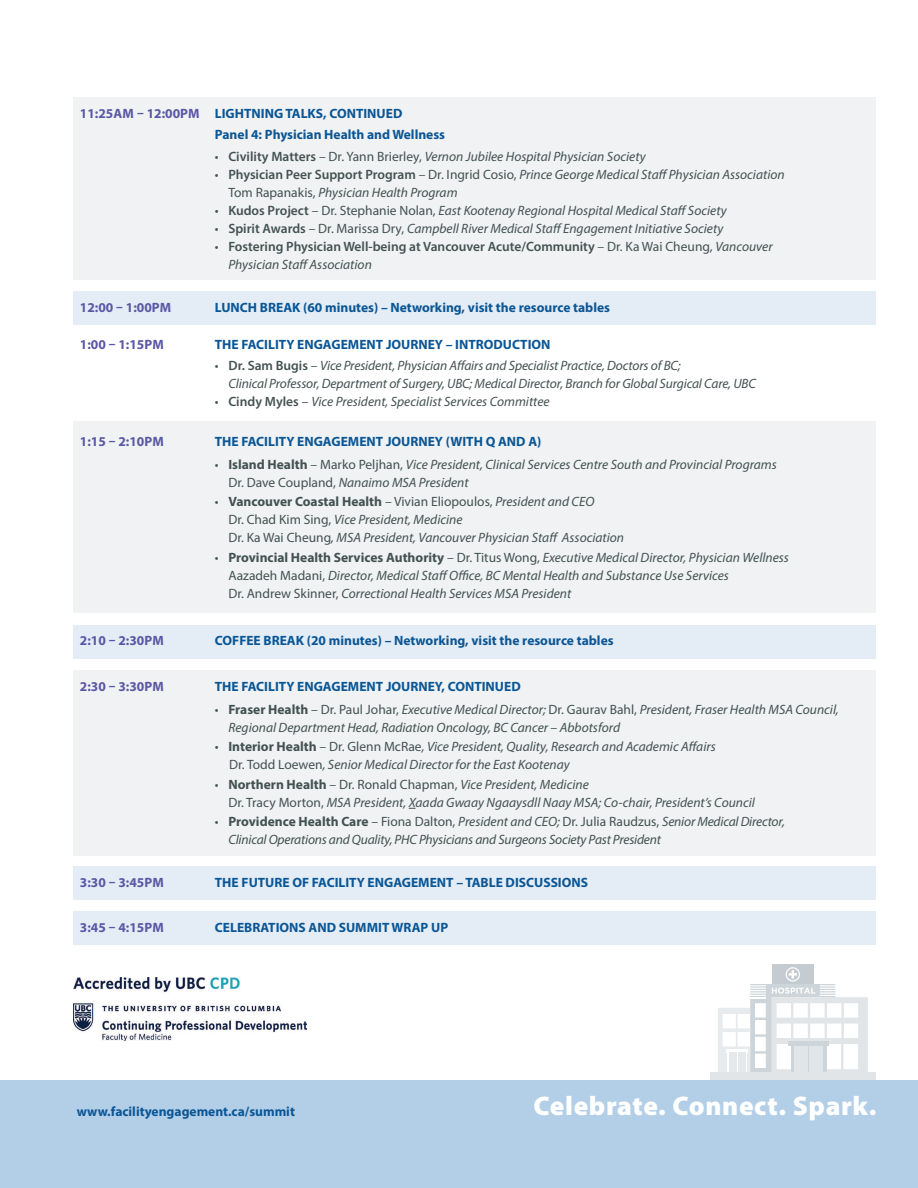
<style>
.page{position:relative;width:918px;height:1188px;background:#fff}
.page>*{position:absolute;margin:0;border:0;box-sizing:border-box;transform-origin:0 0}
.t1{font:900 27px "Myriad Pro";letter-spacing:.025em;color:#fff}
.t2{font:italic 13.5px/18px "Myriad Pro";color:#435151}
.t3{font:700 13.5px "Myriad Pro";color:#0b5695}
.t4{font:600 13.5px/18px "Myriad Pro";color:#435151}
.t5{font:700 13.5px "Myriad Pro";color:#5a57a5}
.t6{font:700 13.5px "Myriad Pro";color:#435151}
.s1{color:#5a57a5}
.s2{font-style:normal}
.s3{font-weight:600;font-style:normal}
.s4{font-weight:400}
.s5{font-weight:400;font-style:italic}
.s6{font-weight:700;font-style:normal}
</style>
<div class="page">
<img style="left:73px;top:977px;width:233px;height:63px">
<div style="left:73px;top:671px;width:803px;height:185px;background:#f0f2f3"></div>
<div style="left:73px;top:97px;width:803px;height:183px;background:#f0f2f3"></div>
<div style="left:73px;top:866px;width:803px;height:34px;background:#e4edf6"></div>
<div style="left:73px;top:911px;width:803px;height:34px;background:#e4edf6"></div>
<div style="left:73px;top:625px;width:803px;height:34px;background:#e4edf6"></div>
<div style="left:73px;top:292px;width:803px;height:33px;background:#e4edf6"></div>
<div style="left:0;top:1080px;width:918px;height:108px;background:#b3cee7"></div>
<div style="left:73px;top:421px;width:803px;height:192px;background:#f0f2f3"></div>
<div style="left:772px;top:965px;width:42px;height:19px;background:#c4ccd1"></div>
<svg style="left:718px;top:967px;width:150px;height:106px"></svg>
<div style="left:727px;top:1051px;width:20px;height:22px;background:linear-gradient(to bottom,#f2f4f5,#f2f4f5)"></div>
<hr style="left:726px;top:1049px;width:22px;height:3px;background:#fff">
<div style="left:738px;top:1052px;width:7px;height:21px;background:#e5e9eb"></div>
<div style="left:729px;top:1052px;width:7px;height:21px;background:#e5e9eb"></div>
<div style="left:795px;top:1046px;width:13px;height:27px;background:#e1e5e8"></div>
<div style="left:809px;top:1046px;width:13px;height:27px;background:#e1e5e8"></div>
<hr style="left:788px;top:1042px;width:41px;height:4px;background:#ced5da">
<div style="left:710px;top:1073px;width:166px;height:7px;background:#e1e5e8"></div>
<p class="t3" style="left:80px;top:105px;width:324px"><span class="s1">11:25AM – 12:00PM</span> LIGHTNING TALKS, CONTINUED</p>
<p class="t3" style="left:215px;top:126px;width:232px">Panel 4: Physician Health and Wellness</p>
<p class="t2" style="left:215px;top:147px;width:432px"><span class="s2">•</span> <span class="s3">Civility Matters</span> <span class="s2">– Dr. Yann Brierley,</span> Vernon Jubilee Hospital Physician Society</p>
<p class="t2" style="left:215px;top:165px;width:571px"><span class="s2">•</span> <span class="s3">Physician Peer Support Program</span> <span class="s2">– Dr. Ingrid Cosio,</span> Prince George Medical Staff Physician Association</p>
<p class="t2" style="left:228px;top:183px;width:231px"><span class="s2">Tom Rapanakis,</span> Physician Health Program</p>
<p class="t2" style="left:215px;top:201px;width:513px">• <span class="s3">Kudos Project</span> <span class="s2">– Dr. Stephanie Nolan,</span> East Kootenay Regional Hospital Medical Staff Society</p>
<p class="t2" style="left:215px;top:219px;width:510px"><span class="s2">•</span> <span class="s3">Spirit Awards</span> <span class="s2">– Dr. Marissa Dry,</span> Campbell River Medical Staff Engagement Initiative Society</p>
<p class="t4" style="left:228px;top:237px;width:546px;text-indent:-14px"><span class="s4">•</span> Fostering Physician Well-being at Vancouver Acute/Community <span class="s4">– Dr. Ka Wai Cheung,</span> <span class="s5">Vancouver<br>Physician Staff Association</span></p>
<p class="t5" style="left:80px;top:298px;width:93px">12:00 – 1:00PM</p>
<p class="t3" style="left:215px;top:298px;width:397px">LUNCH BREAK (60 minutes) – Networking, visit the resource tables</p>
<p class="t5" style="left:80px;top:336px;width:85px">1:00 – 1:15PM</p>
<p class="t3" style="left:215px;top:336px;width:337px">THE FACILITY ENGAGEMENT JOURNEY – INTRODUCTION</p>
<p class="t2" style="left:228px;top:356px;width:529px;text-indent:-14px"><span class="s2">•</span> <span class="s3">Dr. Sam Bugis</span> <span class="s2">–</span> Vice President, Physician Affairs and Specialist Practice, Doctors of BC;<br>Clinical Professor, Department of Surgery, UBC; Medical Director, Branch for Global Surgical Care, UBC</p>
<p class="t2" style="left:215px;top:392px;width:336px"><span class="s2">•</span> <span class="s3">Cindy Myles</span> <span class="s2">–</span> Vice President, Specialist Services Committee</p>
<p class="t5" style="left:80px;top:432px;width:85px">1:15 – 2:10PM</p>
<p class="t3" style="left:215px;top:432px;width:328px">THE FACILITY ENGAGEMENT JOURNEY (WITH Q AND A)</p>
<p class="t2" style="left:215px;top:455px;width:563px"><span class="s2">•</span> <span class="s6">Island Health</span> <span class="s2">– Marko Peljhan,</span> Vice President, Clinical Services Centre South and Provincial Programs</p>
<p class="t2" style="left:228px;top:473px;width:242px"><span class="s2">Dr. Dave Coupland,</span> Nanaimo MSA President</p>
<p class="t6" style="left:215px;top:493px;width:381px"><span class="s4">•</span> Vancouver Coastal Health <span class="s4">– Vivian Eliopoulos,</span> <span class="s5">President and CEO</span></p>
<p class="t2" style="left:228px;top:510px;width:397px"><span class="s2">Dr. Chad Kim Sing,</span> Vice President, Medicine<br><span class="s2">Dr. Ka Wai Cheung</span>, MSA President, Vancouver Physician Staff Association</p>
<p class="t2" style="left:215px;top:548px;width:576px"><span class="s2">•</span> <span class="s6">Provincial Health Services Authority</span> <span class="s2">– Dr. Titus Wong,</span> Executive Medical Director, Physician Wellness</p>
<p class="t2" style="left:228px;top:566px;width:502px"><span class="s2">Aazadeh Madani,</span> Director, Medical Staff Office, BC Mental Health and Substance Use Services</p>
<p class="t2" style="left:228px;top:584px;width:344px"><span class="s2">Dr. Andrew Skinner,</span> Correctional Health Services MSA President</p>
<p class="t5" style="left:80px;top:632px;width:85px">2:10 – 2:30PM</p>
<p class="t3" style="left:215px;top:632px;width:400px">COFFEE BREAK (20 minutes) – Networking, visit the resource tables</p>
<p class="t5" style="left:80px;top:678px;width:85px">2:30 – 3:30PM</p>
<p class="t3" style="left:215px;top:678px;width:307px">THE FACILITY ENGAGEMENT JOURNEY, CONTINUED</p>
<p class="t2" style="left:228px;top:700px;width:612px;text-indent:-14px"><span class="s2">•</span> <span class="s6">Fraser Health</span> <span class="s2">– Dr. Paul Johar,</span> Executive Medical Director; <span class="s2">Dr. Gaurav Bahl,</span> President, Fraser Health MSA Council,<br>Regional Department Head, Radiation Oncology, BC Cancer – Abbotsford</p>
<p class="t2" style="left:215px;top:738px;width:502px">• <span class="s6">Interior Health</span> <span class="s2">– Dr. Glenn McRae</span>, Vice President, Quality, Research and Academic Affairs</p>
<p class="t2" style="left:229px;top:756px;width:342px"><span class="s2">Dr. Todd Loewen</span>, Senior Medical Director for the East Kootenay</p>
<p class="t2" style="left:228px;top:775px;width:528px;text-indent:-14px"><span class="s2">•</span> <span class="s6">Northern Health</span> <span class="s2">– Dr. Ronald Chapman,</span> Vice President, Medicine<br><span class="s2">Dr. Tracy Morton,</span> MSA President, Xaada Gwaay Ngaaysdll Naay MSA; Co-chair, President’s Council</p>
<p class="t2" style="left:228px;top:813px;width:558px;text-indent:-14px"><span class="s2">•</span> <span class="s6">Providence Health Care</span> <span class="s2">– Fiona Dalton,</span> President and CEO; <span class="s2">Dr. Julia Raudzus,</span> Senior Medical Director,<br>Clinical Operations and Quality, PHC Physicians and Surgeons Society Past President</p>
<p class="t5" style="left:80px;top:874px;width:85px">3:30 – 3:45PM</p>
<p class="t3" style="left:215px;top:874px;width:375px">THE FUTURE OF FACILITY ENGAGEMENT – TABLE DISCUSSIONS</p>
<p class="t5" style="left:80px;top:919px;width:85px">3:45 – 4:15PM</p>
<p class="t3" style="left:215px;top:919px;width:235px">CELEBRATIONS AND SUMMIT WRAP UP</p>
<p class="t3" style="left:77px;top:1103px;width:220px">www.facilityengagement.ca/summit</p>
<p class="t1" style="left:534px;top:1088px;width:344px">Celebrate. Connect. Spark.</p>
</div>
